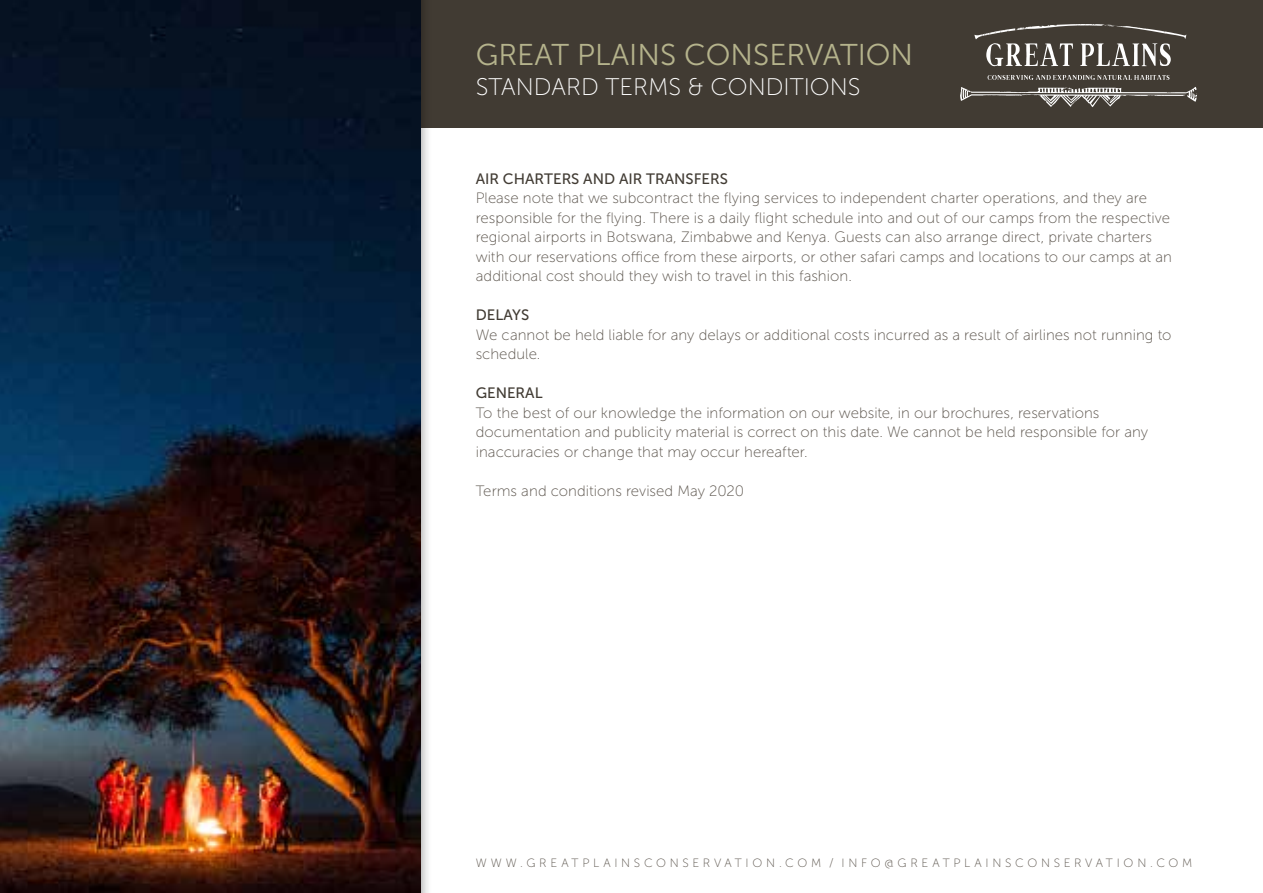
<style>
.page{position:relative;width:1263px;height:893px;background:#fff}
.page>*{position:absolute;margin:0;border:0;box-sizing:border-box;transform-origin:0 0}
.t1{font:30px "Museo Sans 300";color:#b5b38c}
.t2{font:24px "Museo Sans 100";color:#fff}
.t3{font:15px/19.5px "Museo Sans 100";letter-spacing:.005em;color:#5b544c}
.t4{font:15px "Museo Sans 500";color:#413b33}
.t5{font:12px "Museo Sans 100";letter-spacing:.305em;color:#5b544c}
</style>
<div class="page">
<div style="left:414px;top:0;width:849px;height:128px;background:#413b33"></div>
<svg style="left:987px;top:75px;width:182px;height:5px"></svg>
<svg style="left:960px;top:87px;width:237px;height:20px"></svg>
<svg style="left:974px;top:24px;width:212px;height:42px"></svg>
<div style="left:0;top:0;width:432px;height:893px;background:#000;opacity:.45"></div>
<img style="left:0;top:0;width:421px;height:893px">
<h1 class="t1" style="left:476px;top:39px;width:439px">GREAT PLAINS CONSERVATION</h1>
<h2 class="t2" style="left:476px;top:74px;width:386px">STANDARD TERMS &amp; CONDITIONS</h2>
<p class="t4" style="left:476px;top:170px;width:254px">AIR CHARTERS AND AIR TRANSFERS</p>
<p class="t3" style="left:476px;top:189px;width:698px">Please note that we subcontract the flying services to independent charter operations, and they are responsible for the flying. There is a daily flight schedule into and out of our camps from the respective regional airports in Botswana, Zimbabwe and Kenya. Guests can also arrange direct, private charters with our reservations office from these airports, or other safari camps and locations to our camps at an additional cost should they wish to travel in this fashion.</p>
<p class="t4" style="left:476px;top:307px;width:55px">DELAYS</p>
<p class="t3" style="left:476px;top:325px;width:697px">We cannot be held liable for any delays or additional costs incurred as a result of airlines not running to schedule.</p>
<p class="t4" style="left:476px;top:385px;width:68px">GENERAL</p>
<p class="t3" style="left:476px;top:403px;width:674px">To the best of our knowledge the information on our website, in our brochures, reservations documentation and publicity material is correct on this date. We cannot be held responsible for any inaccuracies or change that may occur hereafter.</p>
<p class="t3" style="left:476px;top:481px;width:270px">Terms and conditions revised May 2020</p>
<p class="t5" style="left:476px;top:856px;width:718px">WWW.GREATPLAINSCONSERVATION.COM / INFO@GREATPLAINSCONSERVATION.COM</p>
</div>
